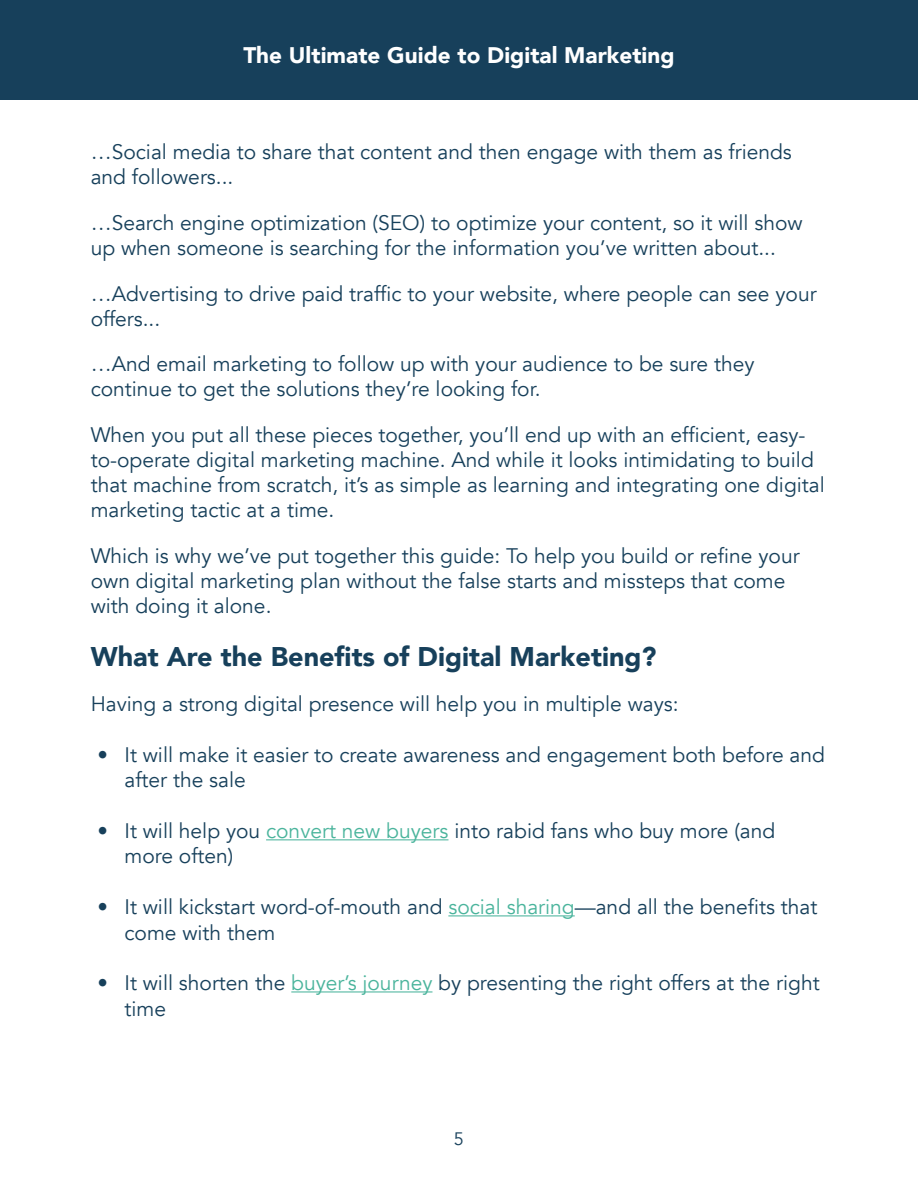
<style>
.page{position:relative;width:918px;height:1188px;background:#fff}
.page>*{position:absolute;margin:0;border:0;box-sizing:border-box;transform-origin:0 0}
.t1{font:900 27px "Avenir";color:#17405b}
.t2{font:900 22.5px "Avenir";color:#fff}
.t3{font:21px/25.2px "Avenir";color:#17405b}
.t4{font:18px "Avenir";color:#17405b}
.s1{color:#4ab49c}
</style>
<div class="page">
<div style="left:0;top:0;width:918px;height:99px;background:#17405b"></div>
<hr style="left:266px;top:839px;width:182px;height:1px;background:#4ab49c">
<hr style="left:448px;top:915px;width:127px;height:1px;background:#4ab49c">
<hr style="left:291px;top:991px;width:141px;height:1px;background:#4ab49c">
<p class="t2" style="left:243px;top:36px;width:433px">The Ultimate Guide to Digital Marketing</p>
<p class="t3" style="left:91px;top:140px;width:703px">…Social media to share that content and then engage with them as friends and followers...</p>
<p class="t3" style="left:91px;top:210px;width:714px">…Search engine optimization (SEO) to optimize your content, so it will show up when someone is searching for the information you’ve written about...</p>
<p class="t3" style="left:91px;top:281px;width:727px">…Advertising to drive paid traffic to your website, where people can see your offers...</p>
<p class="t3" style="left:91px;top:352px;width:665px">…And email marketing to follow up with your audience to be sure they continue to get the solutions they’re looking for.</p>
<p class="t3" style="left:91px;top:422px;width:736px">When you put all these pieces together, you’ll end up with an efficient, easy&shy;to-operate digital marketing machine. And while it looks intimidating to build that machine from scratch, it’s as simple as learning and integrating one digital marketing tactic at a time.</p>
<p class="t3" style="left:91px;top:543px;width:710px">Which is why we’ve put together this guide: To help you build or refine your own digital marketing plan without the false starts and missteps that come with doing it alone.</p>
<p class="t1" style="left:91px;top:633px;width:567px">What Are the Benefits of Digital Marketing?</p>
<p class="t3" style="left:91px;top:692px;width:589px">Having a strong digital presence will help you in multiple ways:</p>
<p class="t3" style="left:124px;top:743px;width:702px;text-indent:-27px">• It will make it easier to create awareness and engagement both before and after the sale</p>
<p class="t3" style="left:124px;top:819px;width:652px;text-indent:-27px">• It will help you <span class="s1">convert new buyers</span> into rabid fans who buy more (and more often)</p>
<p class="t3" style="left:124px;top:895px;width:694px;text-indent:-27px">• It will kickstart word-of-mouth and <span class="s1">social sharing</span>—and all the benefits that come with them</p>
<p class="t3" style="left:124px;top:971px;width:697px;text-indent:-27px">• It will shorten the <span class="s1">buyer’s journey</span> by presenting the right offers at the right time</p>
<p class="t4" style="left:454px;top:1128px;width:12px">5</p>
</div>
